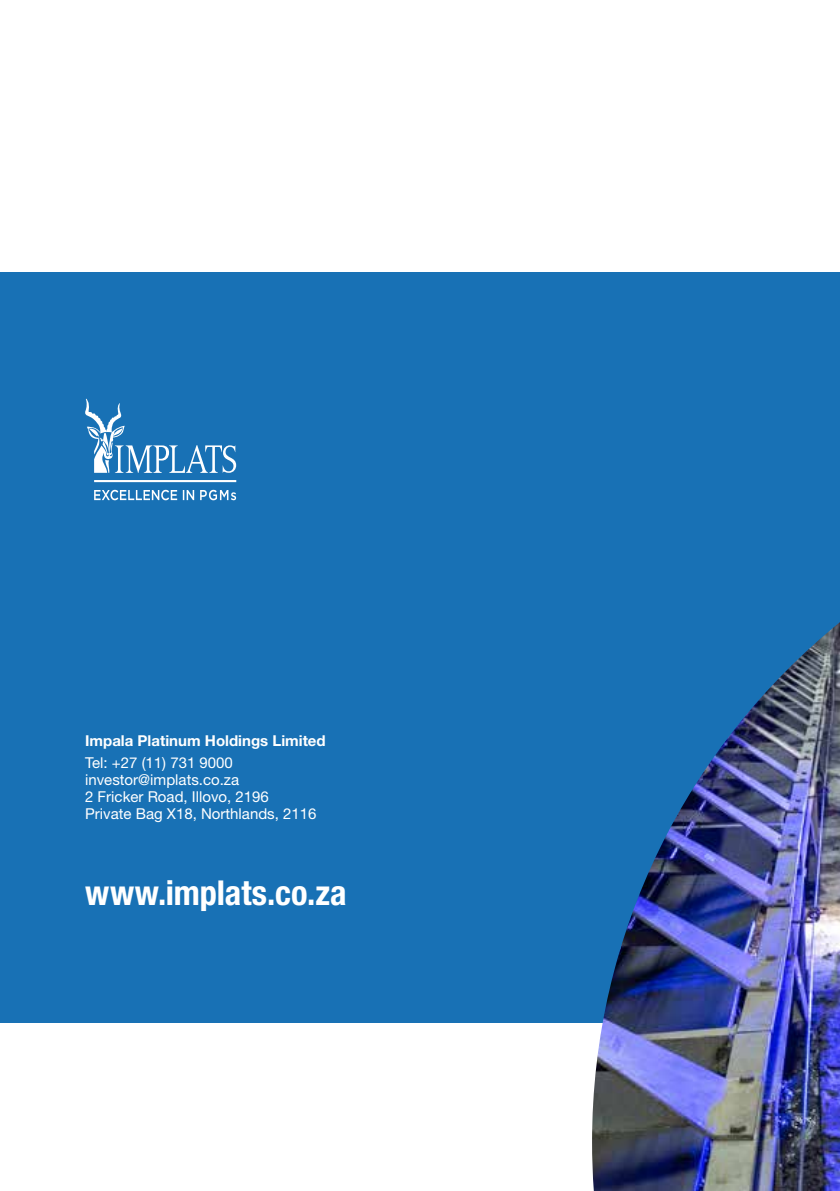
<style>
.page{position:relative;width:840px;height:1191px;background:#fff}
.page>*{position:absolute;margin:0;border:0;box-sizing:border-box;transform-origin:0 0}
.t1{font:700 condensed 34.4px "Helvetica Neue LT Std";color:#fff}
.t2{font:15px/17px "Helvetica Neue LT Std";color:#fff}
.t3{font:700 15px "Helvetica Neue LT Std";color:#fff}
</style>
<div class="page">
<div style="left:0;top:272px;width:839px;height:750px;background:#1871b5"></div>
<hr style="left:94px;top:480px;width:142px;height:2px;background:#fff">
<svg style="left:85px;top:398px;width:151px;height:75px"></svg>
<svg style="left:94px;top:490px;width:142px;height:10px"></svg>
<img style="left:591px;top:623px;width:248px;height:568px">
<p class="t3" style="left:85px;top:731px;width:242px">Impala Platinum Holdings Limited</p>
<p class="t2" style="left:85px;top:754px;width:233px">Tel: +27 (11) 731 9000 investor@implats.co.za<br>2 Fricker Road, Illovo, 2196<br>Private Bag X18, Northlands, 2116</p>
<h1 class="t1" style="left:85px;top:872px;width:263px">www.implats.co.za</h1>
</div>
